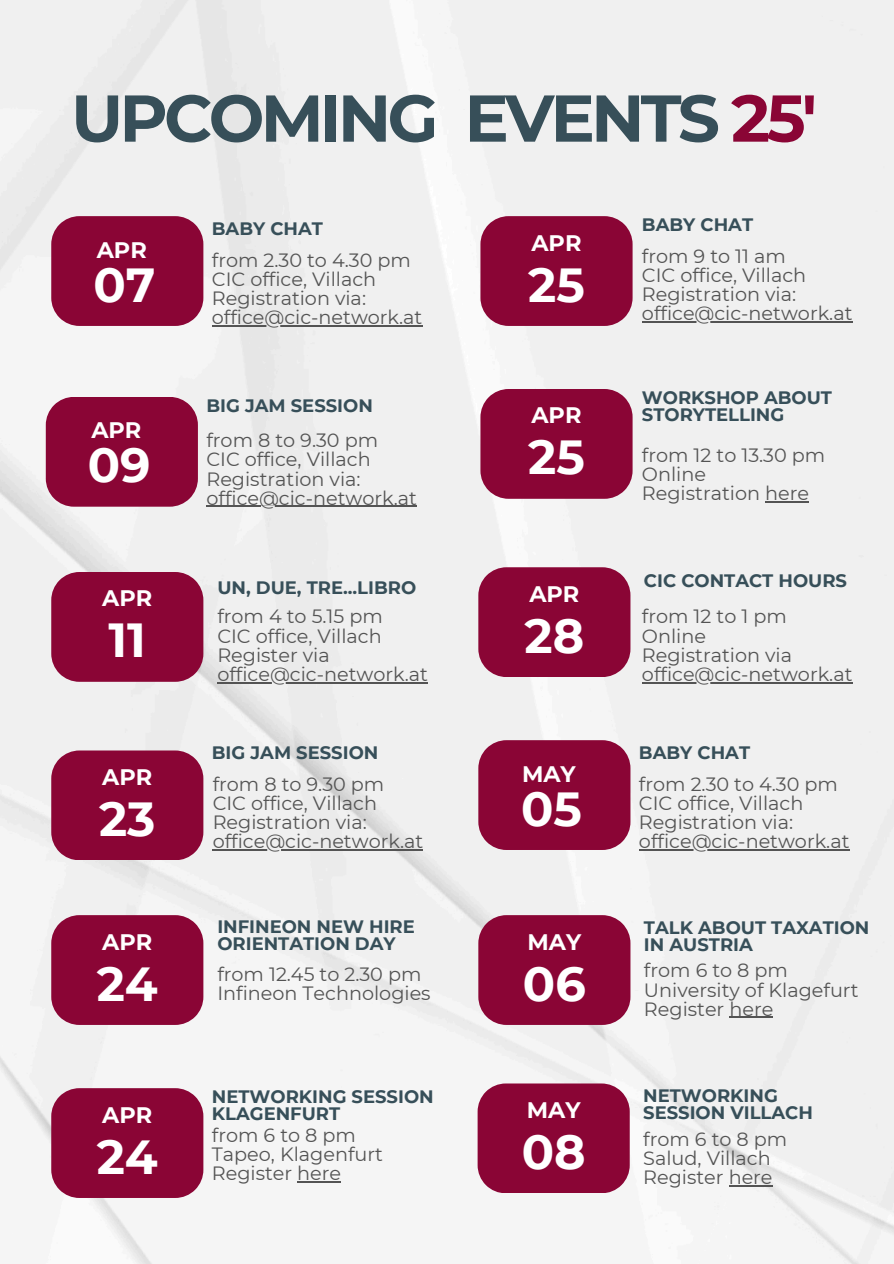
<style>
.page{position:relative;width:894px;height:1264px;background:#fff}
.page>*{position:absolute;margin:0;border:0;box-sizing:border-box;transform-origin:0 0}
.t1{font:700 66px "Montserrat";letter-spacing:-.055em;color:#374f59}
.t2{font:700 47.7px "Montserrat";color:#fff}
.t3{font:700 22.35px "Montserrat";color:#fff}
.t4{font:19.2px "Montserrat";color:#545454}
.t5{font:700 18px/17px "Montserrat";color:#374f59}
.s1{color:#8a0535}
</style>
<div class="page">
<div style="left:0;top:0;width:893px;height:1263px;background:#f0f0f0"></div>
<div style="left:51px;top:572px;width:152px;height:109px;background:#8a0535"></div>
<div style="left:51px;top:750px;width:152px;height:110px;background:#8a0535"></div>
<div style="left:51px;top:915px;width:152px;height:109px;background:#8a0535"></div>
<div style="left:51px;top:1088px;width:152px;height:109px;background:#8a0535"></div>
<div style="left:478px;top:567px;width:152px;height:110px;background:#8a0535"></div>
<hr style="left:217px;top:682px;width:211px;height:1px;background:#545454">
<hr style="left:213px;top:849px;width:210px;height:1px;background:#545454">
<hr style="left:297px;top:1181px;width:44px;height:1px;background:#545454">
<hr style="left:641px;top:682px;width:211px;height:1px;background:#545454">
<div style="left:46px;top:397px;width:152px;height:109px;background:#8a0535"></div>
<hr style="left:206px;top:506px;width:211px;height:1px;background:#545454">
<svg style="left:51px;top:216px;width:152px;height:110px;background:#8e103d"></svg>
<hr style="left:212px;top:325px;width:210px;height:1px;background:#545454">
<div style="left:478px;top:915px;width:152px;height:109px;background:#8a0535"></div>
<hr style="left:729px;top:1016px;width:44px;height:1px;background:#545454">
<div style="left:478px;top:740px;width:152px;height:110px;background:#8a0535"></div>
<hr style="left:638px;top:849px;width:211px;height:1px;background:#545454">
<svg style="left:480px;top:216px;width:152px;height:110px;background:#8f113e"></svg>
<hr style="left:641px;top:321px;width:211px;height:1px;background:#545454">
<div style="left:480px;top:389px;width:152px;height:110px;background:#8a0535"></div>
<hr style="left:764px;top:501px;width:44px;height:1px;background:#545454">
<div style="left:477px;top:1083px;width:152px;height:110px;background:#8a0535"></div>
<hr style="left:728px;top:1185px;width:44px;height:1px;background:#545454">
<p class="t1" style="left:71px;top:78px;width:747px">UPCOMING EVENTS <span class="s1">25'</span></p>
<p class="t3" style="left:97px;top:236px;width:52px">APR</p>
<p class="t2" style="left:93px;top:255px;width:63px">07</p>
<p class="t3" style="left:91px;top:416px;width:52px">APR</p>
<p class="t2" style="left:88px;top:436px;width:64px">09</p>
<p class="t3" style="left:102px;top:585px;width:52px">APR</p>
<h2 class="t2" style="left:109px;top:611px;width:39px">11</h2>
<p class="t3" style="left:102px;top:763px;width:52px">APR</p>
<h3 class="t2" style="left:99px;top:789px;width:58px">23</h3>
<p class="t3" style="left:102px;top:928px;width:52px">APR</p>
<h3 class="t2" style="left:97px;top:954px;width:63px">24</h3>
<p class="t3" style="left:102px;top:1100px;width:52px">APR</p>
<h2 class="t2" style="left:97px;top:1127px;width:63px">24</h2>
<p class="t5" style="left:212px;top:220px;width:113px">BABY CHAT</p>
<h2 class="t4" style="left:212px;top:248px;width:200px">from 2.30 to 4.30 pm</h2>
<p class="t4" style="left:212px;top:267px;width:166px">CIC office, Villach</p>
<h3 class="t4" style="left:212px;top:286px;width:156px">Registration via:</h3>
<p class="t4" style="left:212px;top:305px;width:212px">office@cic-network.at</p>
<p class="t5" style="left:206px;top:397px;width:168px">BIG JAM SESSION</p>
<p class="t4" style="left:206px;top:429px;width:173px">from 8 to 9.30 pm</p>
<h2 class="t4" style="left:206px;top:448px;width:166px">CIC office, Villach</h2>
<p class="t4" style="left:206px;top:467px;width:156px">Registration via:</p>
<h3 class="t4" style="left:206px;top:486px;width:212px">office@cic-network.at</h3>
<h1 class="t5" style="left:217px;top:579px;width:200px">UN, DUE, TRE...LIBRO</h1>
<h2 class="t4" style="left:217px;top:605px;width:167px">from 4 to 5.15 pm</h2>
<p class="t4" style="left:217px;top:624px;width:166px">CIC office, Villach</p>
<h3 class="t4" style="left:217px;top:643px;width:114px">Register via</h3>
<p class="t4" style="left:217px;top:662px;width:212px">office@cic-network.at</p>
<p class="t5" style="left:212px;top:744px;width:168px">BIG JAM SESSION</p>
<p class="t4" style="left:213px;top:772px;width:173px">from 8 to 9.30 pm</p>
<p class="t4" style="left:213px;top:791px;width:166px">CIC office, Villach</p>
<h2 class="t4" style="left:213px;top:810px;width:156px">Registration via:</h2>
<p class="t4" style="left:213px;top:829px;width:212px">office@cic-network.at</p>
<h3 class="t5" style="left:217px;top:918px;width:199px">INFINEON NEW HIRE<br>ORIENTATION DAY</h3>
<p class="t4" style="left:217px;top:962px;width:205px">from 12.45 to 2.30 pm</p>
<p class="t4" style="left:217px;top:981px;width:215px">Infineon Technologies</p>
<p class="t5" style="left:212px;top:1088px;width:223px">NETWORKING SESSION<br>KLAGENFURT</p>
<p class="t4" style="left:212px;top:1123px;width:145px">from 6 to 8 pm</p>
<h2 class="t4" style="left:212px;top:1142px;width:172px">Tapeo, Klagenfurt</h2>
<p class="t4" style="left:212px;top:1161px;width:131px">Register here</p>
<p class="t3" style="left:531px;top:229px;width:52px">APR</p>
<h2 class="t2" style="left:528px;top:255px;width:58px">25</h2>
<h3 class="t3" style="left:531px;top:402px;width:52px">APR</h3>
<p class="t2" style="left:528px;top:428px;width:58px">25</p>
<p class="t3" style="left:529px;top:580px;width:52px">APR</p>
<p class="t2" style="left:524px;top:606px;width:61px">28</p>
<p class="t3" style="left:522px;top:760px;width:55px">MAY</p>
<p class="t2" style="left:521px;top:779px;width:62px">05</p>
<p class="t3" style="left:527px;top:928px;width:55px">MAY</p>
<h3 class="t2" style="left:523px;top:954px;width:64px">06</h3>
<p class="t3" style="left:526px;top:1096px;width:55px">MAY</p>
<p class="t2" style="left:521px;top:1122px;width:65px">08</p>
<h3 class="t5" style="left:641px;top:216px;width:113px">BABY CHAT</h3>
<p class="t4" style="left:641px;top:244px;width:145px">from 9 to 11 am</p>
<p class="t4" style="left:641px;top:263px;width:166px">CIC office, Villach</p>
<p class="t4" style="left:641px;top:282px;width:156px">Registration via:</p>
<h2 class="t4" style="left:641px;top:301px;width:212px">office@cic-network.at</h2>
<p class="t5" style="left:641px;top:389px;width:191px">WORKSHOP ABOUT<br>STORYTELLING</p>
<p class="t4" style="left:641px;top:443px;width:185px">from 12 to 13.30 pm</p>
<p class="t4" style="left:641px;top:462px;width:66px">Online</p>
<h2 class="t4" style="left:641px;top:481px;width:168px">Registration here</h2>
<h3 class="t5" style="left:643px;top:572px;width:204px">CIC CONTACT HOURS</h3>
<p class="t4" style="left:641px;top:605px;width:146px">from 12 to 1 pm</p>
<p class="t4" style="left:641px;top:624px;width:66px">Online</p>
<p class="t4" style="left:641px;top:643px;width:151px">Registration via</p>
<p class="t4" style="left:641px;top:662px;width:212px">office@cic-network.at</p>
<p class="t5" style="left:638px;top:744px;width:113px">BABY CHAT</p>
<p class="t4" style="left:638px;top:772px;width:200px">from 2.30 to 4.30 pm</p>
<h2 class="t4" style="left:638px;top:791px;width:166px">CIC office, Villach</h2>
<p class="t4" style="left:638px;top:810px;width:156px">Registration via:</p>
<h3 class="t4" style="left:638px;top:829px;width:212px">office@cic-network.at</h3>
<p class="t5" style="left:643px;top:918px;width:227px">TALK ABOUT TAXATION<br>IN AUSTRIA</p>
<p class="t4" style="left:643px;top:958px;width:145px">from 6 to 8 pm</p>
<h2 class="t4" style="left:643px;top:977px;width:216px">University of Klagefurt</h2>
<p class="t4" style="left:643px;top:997px;width:131px">Register here</p>
<p class="t5" style="left:643px;top:1087px;width:171px">NETWORKING<br>SESSION VILLACH</p>
<p class="t4" style="left:643px;top:1127px;width:145px">from 6 to 8 pm</p>
<h3 class="t4" style="left:643px;top:1146px;width:129px">Salud, Villach</h3>
<p class="t4" style="left:643px;top:1165px;width:131px">Register here</p>
</div>
